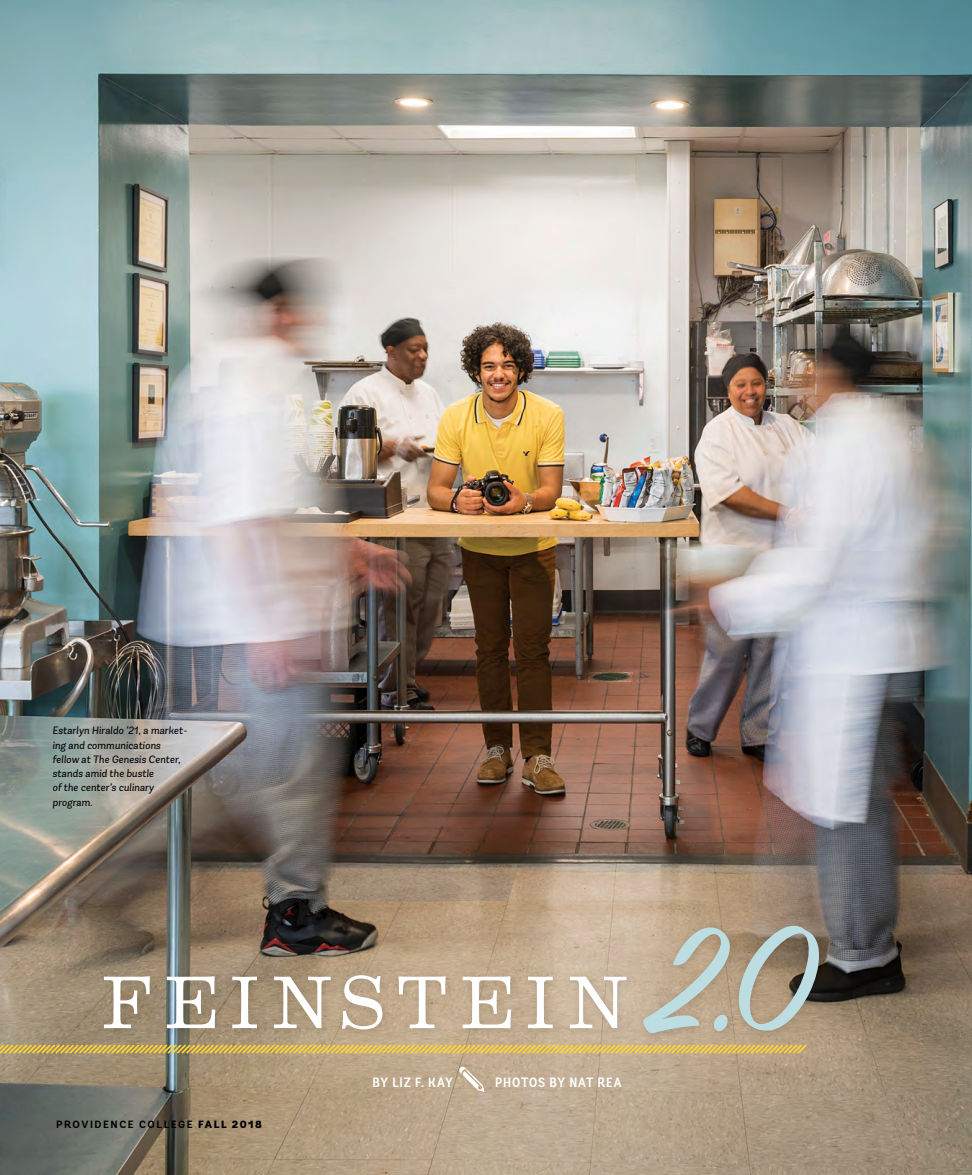
<style>
.page{position:relative;width:972px;height:1175px;background:#fff}
.page>*{position:absolute;margin:0;border:0;box-sizing:border-box;transform-origin:0 0}
._01_Hoefler_body{font:166.5px "Sign Painter House Script";color:#bcdee2}
._01_Hoefler_body-2{font:74.55px "Eames Century Modern";letter-spacing:.14em;color:#fff}
.Byline{font:600 condensed 13.5px "Andes";letter-spacing:.065em;color:#fff}
.Andes_captions{font:italic 10.65px/14.2px "Andes";letter-spacing:.005em;color:#000}
.t1{font:700 10.5px "Andes";letter-spacing:.15em;color:#000}
.s1{font-weight:900}
</style>
<div class="page">
<img style="left:0;top:0;width:972px;height:1174px">
<div style="left:97px;top:918px;width:731px;height:124px;background:#000;opacity:.15"></div>
<svg style="left:0;top:1042px;width:809px;height:13px;background:#ccb16a"></svg>
<svg style="left:459px;top:1066px;width:25px;height:25px"></svg>
<p class="Andes_captions" style="left:52px;top:723px;width:136px">Estarlyn Hiraldo ’21, a market&shy;ing and communications fellow at The Genesis Center, stands amid the bustle<br>of the center’s culinary program.</p>
<p class="_01_Hoefler_body-2" style="left:101px;top:946px;width:530px">FEINSTEIN</p>
<p class="_01_Hoefler_body" style="left:648px;top:876px;width:167px">2.0</p>
<p class="t1" style="left:56px;top:1117px;width:207px">PROVIDENCE COLLEGE <span class="s1">FALL 2018</span></p>
<p class="Byline" style="left:373px;top:1073px;width:82px">BY LIZ F. KAY</p>
<p class="Byline" style="left:495px;top:1073px;width:128px">PHOTOS BY NAT REA</p>
</div>
